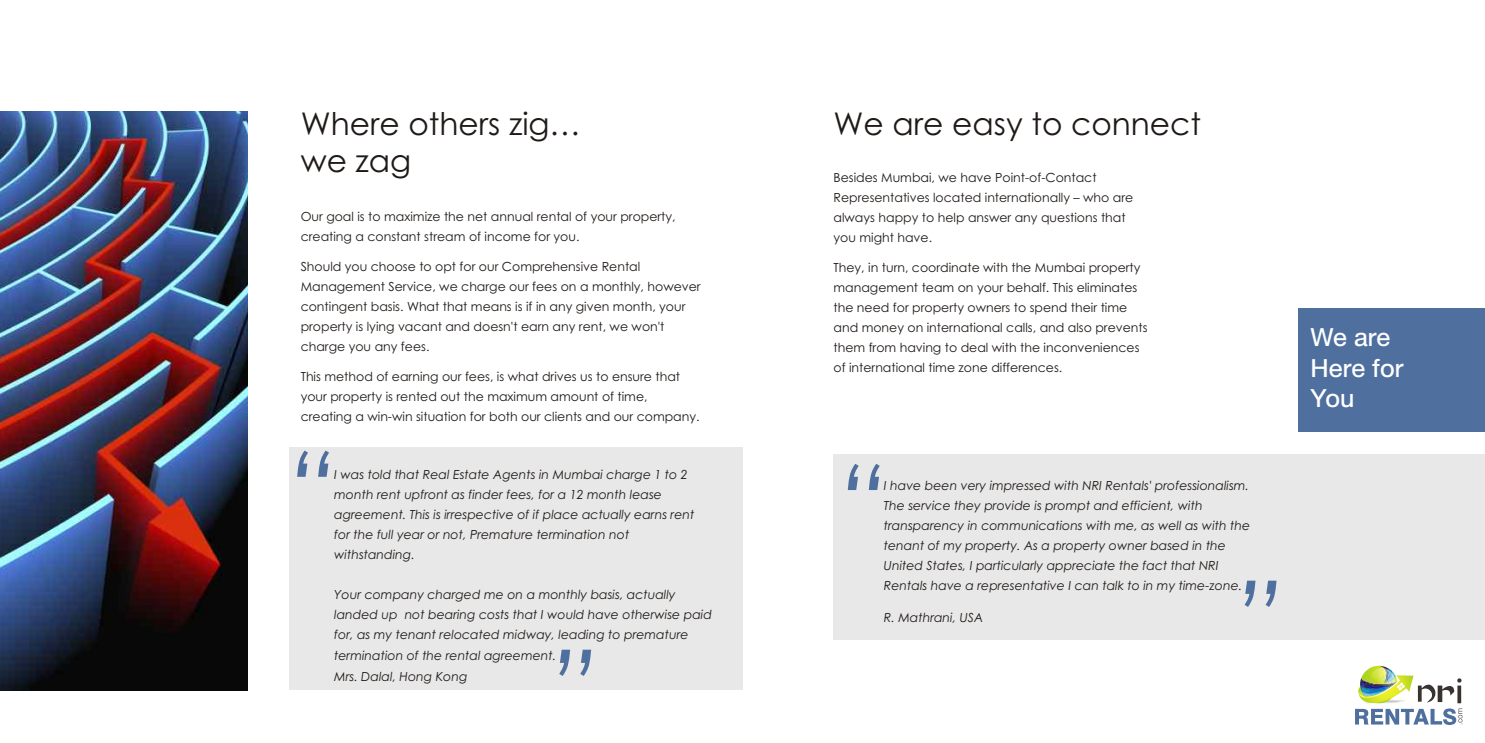
<style>
.page{position:relative;width:1485px;height:743px;background:#fff}
.page>*{position:absolute;margin:0;border:0;box-sizing:border-box;transform-origin:0 0}
.t1{font:31.25px/37.2px "Century Gothic";color:#1f1a17}
.t2{font:25px/30.2px "Heavenetica 5 PS Bld SH";color:#fff}
.t3{font:12.5px/20px "Century Gothic";color:#1f1a17}
.t4{font:italic 12.5px/20px "Century Gothic";color:#1f1a17}
</style>
<div class="page">
<div style="left:834px;top:454px;width:651px;height:185px;background:#e8e8e8"></div>
<div style="left:289px;top:447px;width:453px;height:243px;background:#e8e8e8"></div>
<img style="left:1355px;top:665px;width:107px;height:60px">
<div style="left:1298px;top:308px;width:187px;height:124px;background:#4f709e"></div>
<svg style="left:1245px;top:580px;width:32px;height:27px"></svg>
<svg style="left:848px;top:463px;width:32px;height:27px"></svg>
<svg style="left:297px;top:450px;width:32px;height:26px"></svg>
<img style="left:0;top:111px;width:248px;height:579px">
<svg style="left:559px;top:649px;width:32px;height:27px"></svg>
<h1 class="t1" style="left:301px;top:108px;width:282px">Where others zig… we zag</h1>
<p class="t3" style="left:301px;top:208px;width:376px">Our goal is to maximize the net annual rental of your property, creating a constant stream of income for you.</p>
<p class="t3" style="left:301px;top:258px;width:402px">Should you choose to opt for our Comprehensive Rental Management Service, we charge our fees on a monthly, however contingent basis. What that means is if in any given month, your property is lying vacant and doesn't earn any rent, we won't charge you any fees.</p>
<p class="t3" style="left:301px;top:368px;width:400px">This method of earning our fees, is what drives us to ensure that your property is rented out the maximum amount of time, creating a win-win situation for both our clients and our company.</p>
<p class="t4" style="left:334px;top:466px;width:362px">I was told that Real Estate Agents in Mumbai charge 1 to 2 month rent upfront as finder fees, for a 12 month lease agreement. This is irrespective of if place actually earns rent for the full year or not, Premature termination not withstanding.</p>
<p class="t4" style="left:334px;top:586px;width:379px">Your company charged me on a monthly basis, actually landed up not bearing costs that I would have otherwise paid for, as my tenant relocated midway, leading to premature termination of the rental agreement.</p>
<p class="t4" style="left:334px;top:667px;width:135px">Mrs. Dalal, Hong Kong</p>
<h1 class="t1" style="left:834px;top:108px;width:369px">We are easy to connect</h1>
<p class="t3" style="left:834px;top:168px;width:301px">Besides Mumbai, we have Point-of-Contact Representatives located internationally – who are always happy to help answer any questions that you might have.</p>
<p class="t3" style="left:834px;top:258px;width:316px">They, in turn, coordinate with the Mumbai property management team on your behalf. This eliminates the need for property owners to spend their time and money on international calls, and also prevents them from having to deal with the inconveniences of international time zone differences.</p>
<p class="t4" style="left:884px;top:476px;width:368px">I have been very impressed with NRI Rentals' professionalism.<br>The service they provide is prompt and efficient, with transparency in communications with me, as well as with the tenant of my property. As a property owner based in the United States, I particularly appreciate the fact that NRI Rentals have a representative I can talk to in my time-zone.</p>
<p class="t4" style="left:884px;top:608px;width:101px">R. Mathrani, USA</p>
<h2 class="t2" style="left:1311px;top:321px;width:94px">We are<br>Here for<br>You</h2>
</div>
